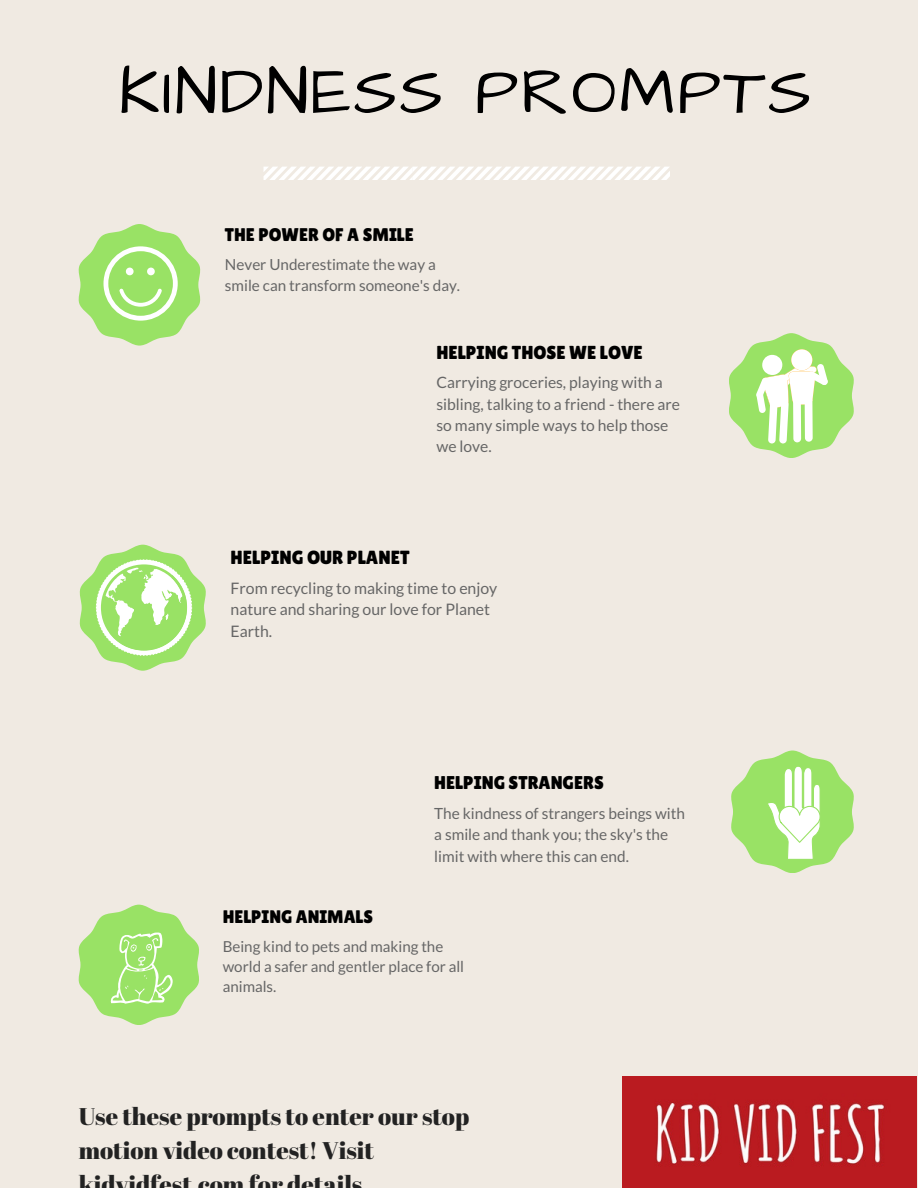
<style>
.page{position:relative;width:918px;height:1188px;background:#f0eae2}
.page>*{position:absolute;margin:0;border:0;box-sizing:border-box;transform-origin:0 0}
.t1{font:67.35px "Architects Daughter";letter-spacing:.04em;color:#000}
.t2{font:24.15px/33.8px "Abril Fatface";color:#222}
.t3{font:19.05px "Lilita One";color:#000}
.t4{font:18.75px "Lilita One";color:#000}
.t5{font:18.45px "Lilita One";color:#000}
.t6{font:18.3px "Lilita One";color:#000}
.t7{font:18.15px "Lilita One";color:#000}
.t8{font:15.9px/21.3px "Lato";color:#666}
.t9{font:15.6px/21.3px "Lato";color:#666}
.t10{font:15.45px/21.3px "Lato";color:#666}
.t11{font:15.3px/21.3px "Lato";color:#666}
.t12{font:15.15px/20.2px "Lato";color:#666}
</style>
<div class="page">
<svg style="left:263px;top:167px;width:406px;height:13px"></svg>
<svg style="left:79px;top:224px;width:121px;height:121px"></svg>
<svg style="left:729px;top:333px;width:125px;height:125px"></svg>
<div style="left:793px;top:398px;width:8px;height:44px;background:#fff;border-radius:4px"></div>
<div style="left:805px;top:397px;width:8px;height:45px;background:#fff;border-radius:4px"></div>
<svg style="left:80px;top:545px;width:126px;height:125px"></svg>
<svg style="left:731px;top:751px;width:123px;height:122px"></svg>
<svg style="left:79px;top:905px;width:120px;height:120px"></svg>
<img style="left:622px;top:1077px;width:295px;height:111px">
<h1 class="t1" style="left:119px;top:47px;width:694px">KINDNESS PROMPTS</h1>
<p class="t6" style="left:225px;top:224px;width:190px">THE POWER OF A SMILE</p>
<p class="t11" style="left:225px;top:253px;width:237px">Never Underestimate the way a smile can transform someone's day.</p>
<p class="t4" style="left:436px;top:342px;width:208px">HELPING THOSE WE LOVE</p>
<p class="t9" style="left:436px;top:371px;width:245px">Carrying groceries, playing with a sibling, talking to a friend - there are so many simple ways to help those we love.</p>
<p class="t3" style="left:231px;top:546px;width:180px">HELPING OUR PLANET</p>
<p class="t8" style="left:231px;top:577px;width:268px">From recycling to making time to enjoy nature and sharing our love for Planet<br>Earth.</p>
<p class="t5" style="left:434px;top:772px;width:171px">HELPING STRANGERS</p>
<p class="t10" style="left:434px;top:802px;width:252px">The kindness of strangers beings with a smile and thank you; the sky's the limit with where this can end.</p>
<p class="t7" style="left:223px;top:906px;width:152px">HELPING ANIMALS</p>
<p class="t12" style="left:223px;top:936px;width:243px">Being kind to pets and making the world a safer and gentler place for all animals.</p>
<h2 class="t2" style="left:79px;top:1099px;width:392px">Use these prompts to enter our stop motion video contest! Visit kidvidfest com for details</h2>
</div>
